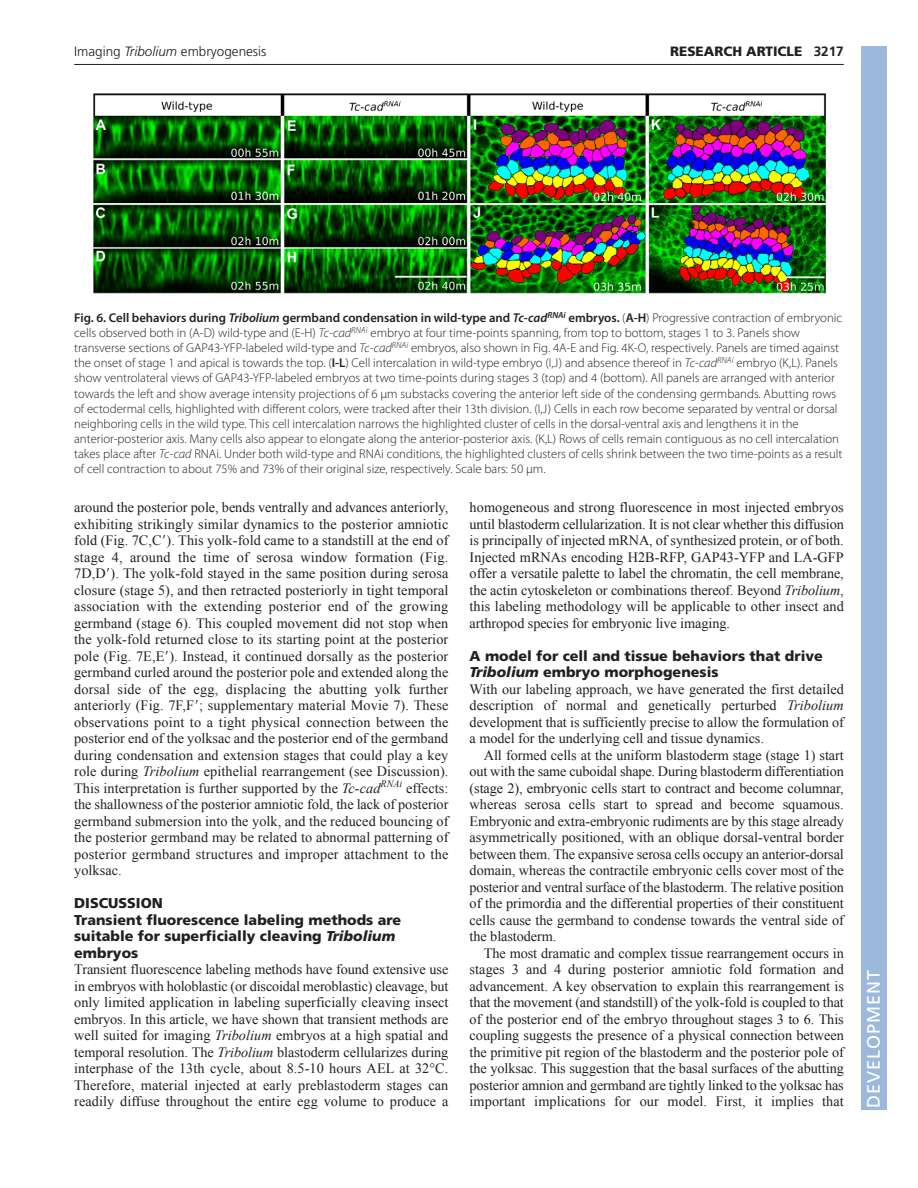
<style>
.page{position:relative;width:918px;height:1188px;background:#fff}
.page>*{position:absolute;margin:0;border:0;box-sizing:border-box;transform-origin:0 0}
.t1{font:18px "Frutiger LT Std";letter-spacing:.055em;color:#fff}
.t2{font:14.25px/16.5px "Times New Roman";letter-spacing:.005em;color:#231f20;text-align:justify}
.t3{font:900 14.25px/16.5px "Frutiger LT Std";color:#231f20}
.t4{font:300 13.5px "Frutiger";color:#231f20}
.t5{font:900 13.5px "Frutiger LT Std";color:#231f20}
.t6{font:300 12.75px/15px "Myriad Pro";color:#231f20}
.s1{font-style:italic}
.s2{font-weight:700}
.s3{font-weight:600}
.s4{font-weight:600;font-style:italic}
.s5{font-family:"Mathematical Pi One"}
</style>
<div class="page">
<hr style="left:74px;top:64px;width:770px;height:1px;background:#231f20">
<img style="left:93px;top:93px;width:733px;height:201px">
<div style="left:861px;top:46px;width:25px;height:1064px;background:#9cb9db"></div>
<p class="t4" style="left:74px;top:46px;width:194px">Imaging <span class="s1">Tribolium</span> embryogenesis</p>
<p class="t5" style="left:670px;top:46px;width:175px">RESEARCH ARTICLE <span class="s2">3217</span></p>
<p class="t6" style="left:74px;top:312px;width:770px"><span class="s3">Fig. 6. Cell behaviors during</span> <span class="s4">Tribolium</span> <span class="s3">germband condensation in wild-type and</span> <span class="s4">Tc-cad</span><sup>RNAi</sup> <span class="s3">embryos.</span> (<span class="s3">A-H</span>) Progressive contraction of embryonic cells observed both in (A-D) wild-type and (E-H) <span class="s1">Tc-cad</span><sup>RNAi</sup> embryo at four time-points spanning, from top to bottom, stages 1 to 3. Panels show transverse sections of GAP43-YFP-labeled wild-type and <span class="s1">Tc-cad</span><sup>RNAi</sup> embryos, also shown in Fig. 4A-E and Fig. 4K-O, respectively. Panels are timed against the onset of stage 1 and apical is towards the top. (<span class="s3">I-L</span>) Cell intercalation in wild-type embryo (I,J) and absence thereof in <span class="s1">Tc-cad</span><sup>RNAi</sup> embryo (K,L). Panels show ventrolateral views of GAP43-YFP-labeled embryos at two time-points during stages 3 (top) and 4 (bottom). All panels are arranged with anterior towards the left and show average intensity projections of 6 μm substacks covering the anterior left side of the condensing germbands. Abutting rows of ectodermal cells, highlighted with different colors, were tracked after their 13th division. (I,J) Cells in each row become separated by ventral or dorsal neighboring cells in the wild type. This cell intercalation narrows the highlighted cluster of cells in the dorsal-ventral axis and lengthens it in the anterior-posterior axis. Many cells also appear to elongate along the anterior-posterior axis. (K,L) Rows of cells remain contiguous as no cell intercalation takes place after <span class="s1">Tc-cad</span> RNAi. Under both wild-type and RNAi conditions, the highlighted clusters of cells shrink between the two time-points as a result of cell contraction to about 75% and 73% of their original size, respectively. Scale bars: 50 μm.</p>
<p class="t2" style="left:74px;top:499px;width:376px">around the posterior pole, bends ventrally and advances anteriorly, exhibiting strikingly similar dynamics to the posterior amniotic fold (Fig. 7C,C<span class="s5">-</span>). This yolk-fold came to a standstill at the end of stage 4, around the time of serosa window formation (Fig.<br>7D,D<span class="s5">-</span>). The yolk-fold stayed in the same position during serosa closure (stage 5), and then retracted posteriorly in tight temporal association with the extending posterior end of the growing germband (stage 6). This coupled movement did not stop when the yolk-fold returned close to its starting point at the posterior pole (Fig. 7E,E<span class="s5">-</span>). Instead, it continued dorsally as the posterior germband curled around the posterior pole and extended along the dorsal side of the egg, displacing the abutting yolk further anteriorly (Fig. 7F,F<span class="s5">-</span>; supplementary material Movie 7). These observations point to a tight physical connection between the posterior end of the yolksac and the posterior end of the germband during condensation and extension stages that could play a key role during <span class="s1">Tribolium</span> epithelial rearrangement (see Discussion).<br>This interpretation is further supported by the <span class="s1">Tc-cad</span><sup>RNAi</sup> effects: the shallowness of the posterior amniotic fold, the lack of posterior germband submersion into the yolk, and the reduced bouncing of the posterior germband may be related to abnormal patterning of posterior germband structures and improper attachment to the yolksac.</p>
<p class="t3" style="left:74px;top:896px;width:329px">DISCUSSION<br>Transient fluorescence labeling methods are suitable for superficially cleaving <span class="s1">Tribolium </span>embryos</p>
<p class="t2" style="left:74px;top:961px;width:376px">Transient fluorescence labeling methods have found extensive use in embryos with holoblastic (or discoidal meroblastic) cleavage, but only limited application in labeling superficially cleaving insect embryos. In this article, we have shown that transient methods are well suited for imaging <span class="s1">Tribolium</span> embryos at a high spatial and temporal resolution. The <span class="s1">Tribolium</span> blastoderm cellularizes during interphase of the 13th cycle, about 8.5-10 hours AEL at 32°C.<br>Therefore, material injected at early preblastoderm stages can readily diffuse throughout the entire egg volume to produce a</p>
<p class="t2" style="left:470px;top:499px;width:376px">homogeneous and strong fluorescence in most injected embryos until blastoderm cellularization. It is not clear whether this diffusion is principally of injected mRNA, of synthesized protein, or of both.<br>Injected mRNAs encoding H2B-RFP, GAP43-YFP and LA-GFP offer a versatile palette to label the chromatin, the cell membrane, the actin cytoskeleton or combinations thereof. Beyond <span class="s1">Tribolium</span>, this labeling methodology will be applicable to other insect and arthropod species for embryonic live imaging.</p>
<p class="t3" style="left:470px;top:649px;width:355px">A model for cell and tissue behaviors that drive<br><span class="s1">Tribolium</span> embryo morphogenesis</p>
<p class="t2" style="left:470px;top:681px;width:376px">With our labeling approach, we have generated the first detailed description of normal and genetically perturbed <span class="s1">Tribolium </span>development that is sufficiently precise to allow the formulation of a model for the underlying cell and tissue dynamics.</p>
<p class="t2" style="left:470px;top:747px;width:376px;text-indent:14px">All formed cells at the uniform blastoderm stage (stage 1) start out with the same cuboidal shape. During blastoderm differentiation (stage 2), embryonic cells start to contract and become columnar, whereas serosa cells start to spread and become squamous.<br>Embryonic and extra-embryonic rudiments are by this stage already asymmetrically positioned, with an oblique dorsal-ventral border between them. The expansive serosa cells occupy an anterior-dorsal domain, whereas the contractile embryonic cells cover most of the posterior and ventral surface of the blastoderm. The relative position of the primordia and the differential properties of their constituent cells cause the germband to condense towards the ventral side of the blastoderm.</p>
<p class="t2" style="left:470px;top:945px;width:376px;text-indent:14px">The most dramatic and complex tissue rearrangement occurs in stages 3 and 4 during posterior amniotic fold formation and advancement. A key observation to explain this rearrangement is that the movement (and standstill) of the yolk-fold is coupled to that of the posterior end of the embryo throughout stages 3 to 6. This coupling suggests the presence of a physical connection between the primitive pit region of the blastoderm and the posterior pole of the yolksac. This suggestion that the basal surfaces of the abutting posterior amnion and germband are tightly linked to the yolksac has important implications for our model. First, it implies that</p>
<p class="t1" style="left:863px;top:1108px;width:140px;rotate:-90deg">DEVELOPMENT</p>
</div>
